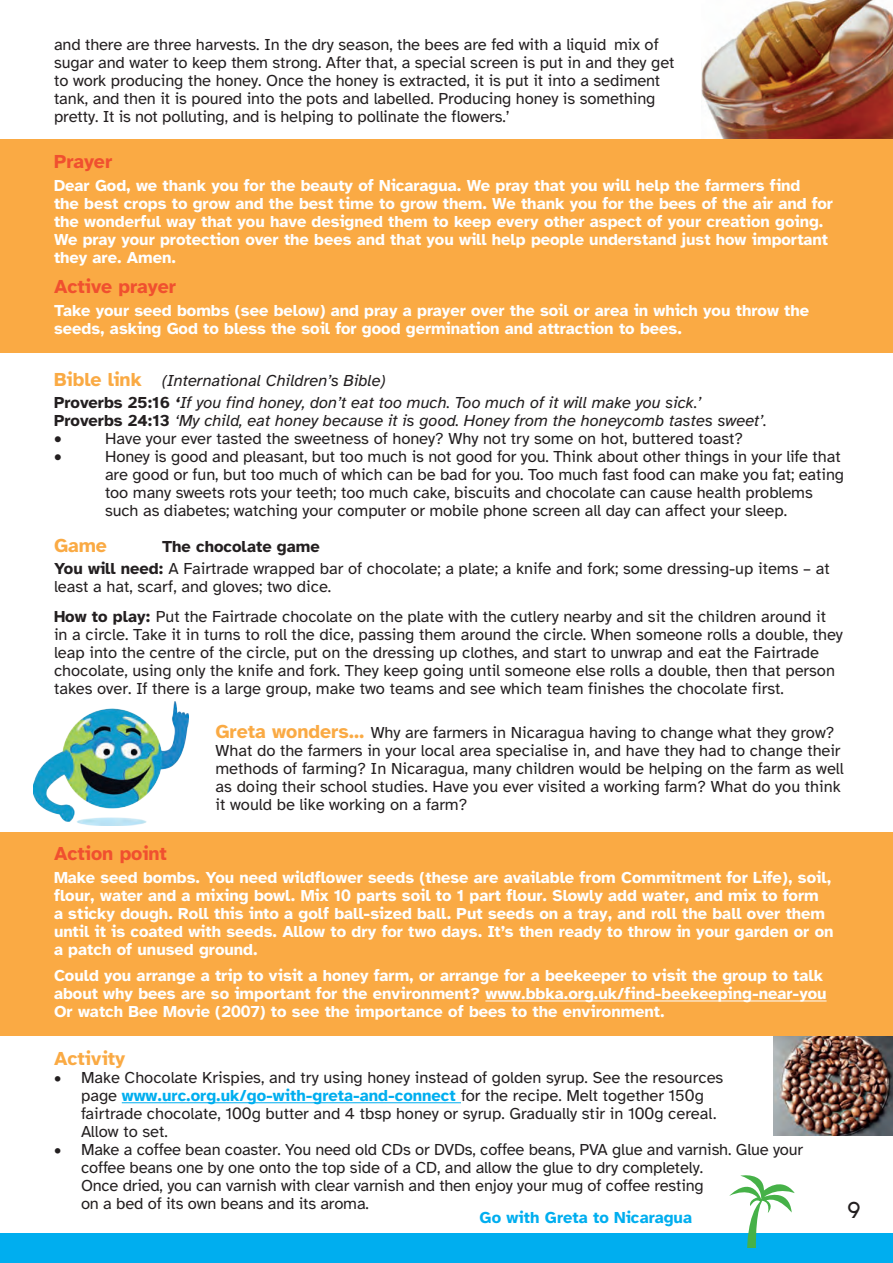
<style>
.page{position:relative;width:893px;height:1263px;background:#fff}
.page>*{position:absolute;margin:0;border:0;box-sizing:border-box;transform-origin:0 0}
.t1{font:24px "Atkinson Hyperlegible";color:#231f20}
.t2{font:700 19.5px "Atkinson Hyperlegible";color:#f0502f}
.t3{font:700 19.5px "Atkinson Hyperlegible";color:#faaa44}
.t4{font:16.5px/18px "Atkinson Hyperlegible";letter-spacing:-.005em;color:#231f20}
.t5{font:700 16.5px/18px "Atkinson Hyperlegible";color:#fff}
.t6{font:italic 16.5px/22.2px "Atkinson Hyperlegible";color:#231f20}
.t7{font:700 16.5px "Atkinson Hyperlegible";color:#00aeef}
.t8{font:16.5px "Symbol";color:#231f20}
.s1{font-weight:700;font-style:normal;font-size:19.5px;color:#faaa44}
.s2{font-weight:700;font-style:normal}
.s3{font-weight:700}
.s4{font-weight:700;font-size:19.5px;color:#faaa44}
.s5{font-family:"BBC Reith Sans";font-size:16.2px}
.s6{font-weight:700;color:#00aeef}
</style>
<div class="page">
<div style="left:1px;top:1233px;width:892px;height:30px;background:#00aeef"></div>
<svg style="left:729px;top:1175px;width:66px;height:73px"></svg>
<hr style="left:0;top:1233px;width:1px;height:30px;background:#00aeef">
<img style="left:774px;top:1035px;width:119px;height:101px">
<img style="left:702px;top:0;width:191px;height:139px">
<div style="left:1px;top:832px;width:892px;height:203px;background:#faaa44"></div>
<div style="left:1px;top:139px;width:892px;height:214px;background:#faaa44"></div>
<hr style="left:485px;top:1000px;width:342px;height:1px;background:#fff">
<hr style="left:122px;top:1102px;width:339px;height:1px;background:#00aeef">
<img style="left:34px;top:702px;width:154px;height:124px">
<p class="t4" style="left:54px;top:36px;width:622px">and there are three harvests. In the dry season, the bees are fed with a liquid mix of sugar and water to keep them strong. After that, a special screen is put in and they get to work producing the honey. Once the honey is extracted, it is put it into a sediment tank, and then it is poured into the pots and labelled. Producing honey is something pretty. It is not polluting, and is helping to pollinate the flowers.’</p>
<p class="t2" style="left:54px;top:151px;width:60px">Prayer</p>
<p class="t5" style="left:54px;top:176px;width:781px">Dear God, we thank you for the beauty of Nicaragua. We pray that you will help the farmers find<br>the best crops to grow and the best time to grow them. We thank you for the bees of the air and for the wonderful way that you have designed them to keep every other aspect of your creation going.<br>We pray your protection over the bees and that you will help people understand just how important they are. Amen.</p>
<p class="t2" style="left:54px;top:276px;width:123px">Active prayer</p>
<p class="t5" style="left:54px;top:301px;width:757px">Take your seed bombs (see below) and pray a prayer over the soil or area in which you throw the seeds, asking God to bless the soil for good germination and attraction to bees.</p>
<p class="t6" style="left:54px;top:369px;width:649px"><span class="s1">Bible link</span> (International Children’s Bible)<br><span class="s2">Proverbs 25:16</span> <span class="s3">‘</span>If you find honey, don’t eat too much. Too much of it will make you sick.’</p>
<p class="t6" style="left:54px;top:410px;width:714px"><span class="s2">Proverbs 24:13</span> ‘My child, eat honey because it is good. Honey from the honeycomb tastes sweet’.</p>
<p class="t8" style="left:54px;top:427px;width:9px">•</p>
<p class="t4" style="left:105px;top:430px;width:640px">Have your ever tasted the sweetness of honey? Why not try some on hot, buttered toast?</p>
<p class="t8" style="left:54px;top:445px;width:9px">•</p>
<p class="t4" style="left:105px;top:448px;width:740px">Honey is good and pleasant, but too much is not good for you. Think about other things in your life that are good or fun, but too much of which can be bad for you. Too much fast food can make you fat; eating too many sweets rots your teeth; too much cake, biscuits and chocolate can cause health problems such as diabetes; watching your computer or mobile phone screen all day can affect your sleep.</p>
<p class="t3" style="left:54px;top:534px;width:54px">Game</p>
<p class="t4" style="left:54px;top:536px;width:777px;line-height:22.2px;text-indent:108px"><span class="s3">The chocolate game<br>You will need:</span> A Fairtrade wrapped bar of chocolate; a plate; a knife and fork; some dressing-up items – at</p>
<p class="t4" style="left:54px;top:572px;width:774px;line-height:29.8px">least a hat, scarf, and gloves; two dice.<br><span class="s3">How to play:</span> Put the Fairtrade chocolate on the plate with the cutlery nearby and sit the children around it</p>
<p class="t4" style="left:54px;top:626px;width:790px">in a circle. Take it in turns to roll the dice, passing them around the circle. When someone rolls a double, they leap into the centre of the circle, put on the dressing up clothes, and start to unwrap and eat the Fairtrade chocolate, using only the knife and fork. They keep going until someone else rolls a double, then that person takes over. If there is a large group, make two teams and see which team finishes the chocolate first.</p>
<p class="t4" style="left:216px;top:723px;width:630px"><span class="s4">Greta wonders…</span> Why are farmers in Nicaragua having to change what they grow?<br>What do the farmers in your local area specialise in, and have they had to change their methods of farming? In Nicaragua, many children would be helping on the farm as well as doing their school studies. Have you ever visited a working farm? What do you think it would be like working on a farm?</p>
<p class="t2" style="left:54px;top:843px;width:114px">Action point</p>
<p class="t5" style="left:54px;top:868px;width:781px">Make seed bombs. You need wildflower seeds (these are available from Commitment for Life), soil, flour, water and a mixing bowl. Mix 1<span class="s5">0</span> parts soil to 1 part flour. Slowly add water, and mix to form<br>a sticky dough. Roll this into a golf ball-sized ball. Put seeds on a tray, and roll the ball over them until it is coated with seeds. Allow to dry for two days. It’s then ready to throw in your garden or on a patch of unused ground.</p>
<p class="t5" style="left:54px;top:967px;width:774px">Could you arrange a trip to visit a honey farm, or arrange for a beekeeper to visit the group to talk about why bees are so important for the environment? www.bbka.org.uk/find-beekeeping-near-you<br>Or watch Bee Movie (2<span class="s5">00</span>7) to see the importance of bees to the environment.</p>
<p class="t3" style="left:54px;top:1047px;width:73px">Activity</p>
<p class="t4" style="left:81px;top:1069px;width:644px;text-indent:-27px">• Make Chocolate Krispies, and try using honey instead of golden syrup. See the resources page <span class="s6">www.urc.org.uk/go-with-greta-and-connect</span> for the recipe. Melt together 15<span class="s5">0</span>g fairtrade chocolate, 1<span class="s5">00</span>g butter and 4 tbsp honey or syrup. Gradually stir in 1<span class="s5">00</span>g cereal.<br>Allow to set.</p>
<p class="t4" style="left:81px;top:1141px;width:724px;text-indent:-27px">• Make a coffee bean coaster. You need old CDs or DVDs, coffee beans, PVA glue and varnish. Glue your coffee beans one by one onto the top side of a CD, and allow the glue to dry completely.<br>Once dried, you can varnish with clear varnish and then enjoy your mug of coffee resting<br>on a bed of its own beans and its aroma.</p>
<h1 class="t1" style="left:847px;top:1197px;width:16px">9</h1>
<p class="t7" style="left:479px;top:1208px;width:214px">Go with Greta to Nicaragua</p>
</div>
